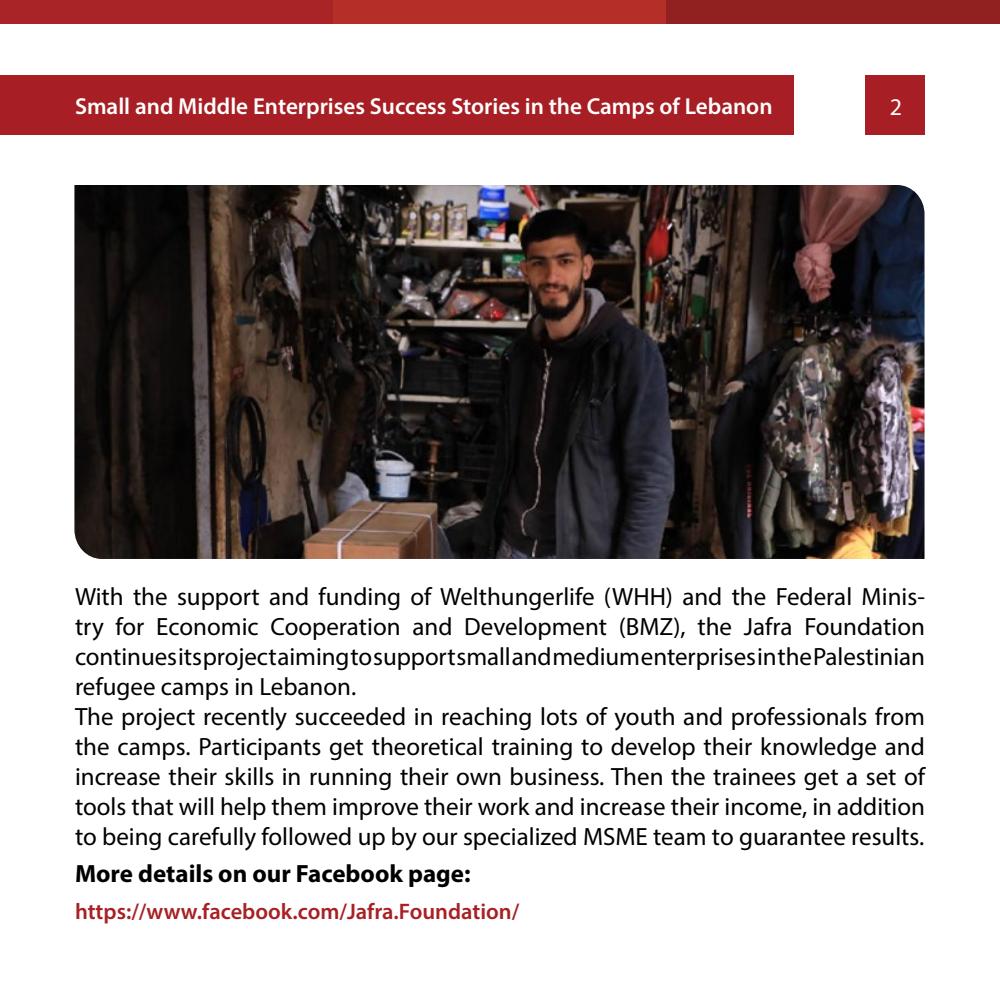
<style>
.page{position:relative;width:1000px;height:1000px;background:#fff}
.page>*{position:absolute;margin:0;border:0;box-sizing:border-box;transform-origin:0 0}
.t1{font:25px/30px "Myriad Pro";color:#000}
.t2{font:700 25px "Myriad Pro";color:#000}
.t3{font:24px "Myriad Pro";color:#fff}
.t4{font:600 23.12px "Myriad Pro";color:#fff}
.t5{font:600 22.5px "Myriad Pro";color:#a82024}
</style>
<div class="page">
<div style="left:0;top:75px;width:794px;height:60px;background:#a71f24"></div>
<div style="left:865px;top:75px;width:60px;height:60px;background:#a71f24"></div>
<div style="left:0;top:0;width:333px;height:24px;background:#a92426"></div>
<div style="left:333px;top:0;width:334px;height:24px;background:#b62e28"></div>
<div style="left:667px;top:0;width:333px;height:24px;background:#902120"></div>
<img style="left:74px;top:185px;width:850px;height:374px">
<p class="t4" style="left:75px;top:91px;width:699px">Small and Middle Enterprises Success Stories in the Camps of Lebanon</p>
<p class="t3" style="left:890px;top:92px;width:14px">2</p>
<p class="t1" style="left:75px;top:581px;width:852px">With the support and funding of Welthungerlife (WHH) and the Federal Minis-</p>
<p class="t1" style="left:75px;top:641px;width:852px">continuesitsprojectaimingtosupportsmallandmediumenterprisesinthePalestinian refugee camps in Lebanon.<br>The project recently succeeded in reaching lots of youth and professionals from the camps. Participants get theoretical training to develop their knowledge and increase their skills in running their own business. Then the trainees get a set of tools that will help them improve their work and increase their income in, addition to being carefully followed up by our specialized MSME team to guarantee results.</p>
<p class="t2" style="left:75px;top:857px;width:397px">More details on our Facebook page:</p>
<p class="t5" style="left:75px;top:897px;width:446px">https://www.facebook.com/Jafra.Foundation/</p>
<p class="t1" style="left:116px;top:611px;width:30px">for</p>
<p class="t1" style="left:744px;top:611px;width:50px">Jafra</p>
<p class="t1" style="left:412px;top:611px;width:42px">and</p>
<p class="t1" style="left:464px;top:611px;width:144px">Development</p>
<p class="t1" style="left:697px;top:611px;width:36px">the</p>
<p class="t1" style="left:804px;top:611px;width:122px">Foundation</p>
<p class="t1" style="left:619px;top:611px;width:68px">(BMZ ,)</p>
<p class="t1" style="left:271px;top:611px;width:132px">Cooperation</p>
<p class="t1" style="left:156px;top:611px;width:104px">Economic</p>
<p class="t1" style="left:75px;top:611px;width:30px">try</p>
</div>
